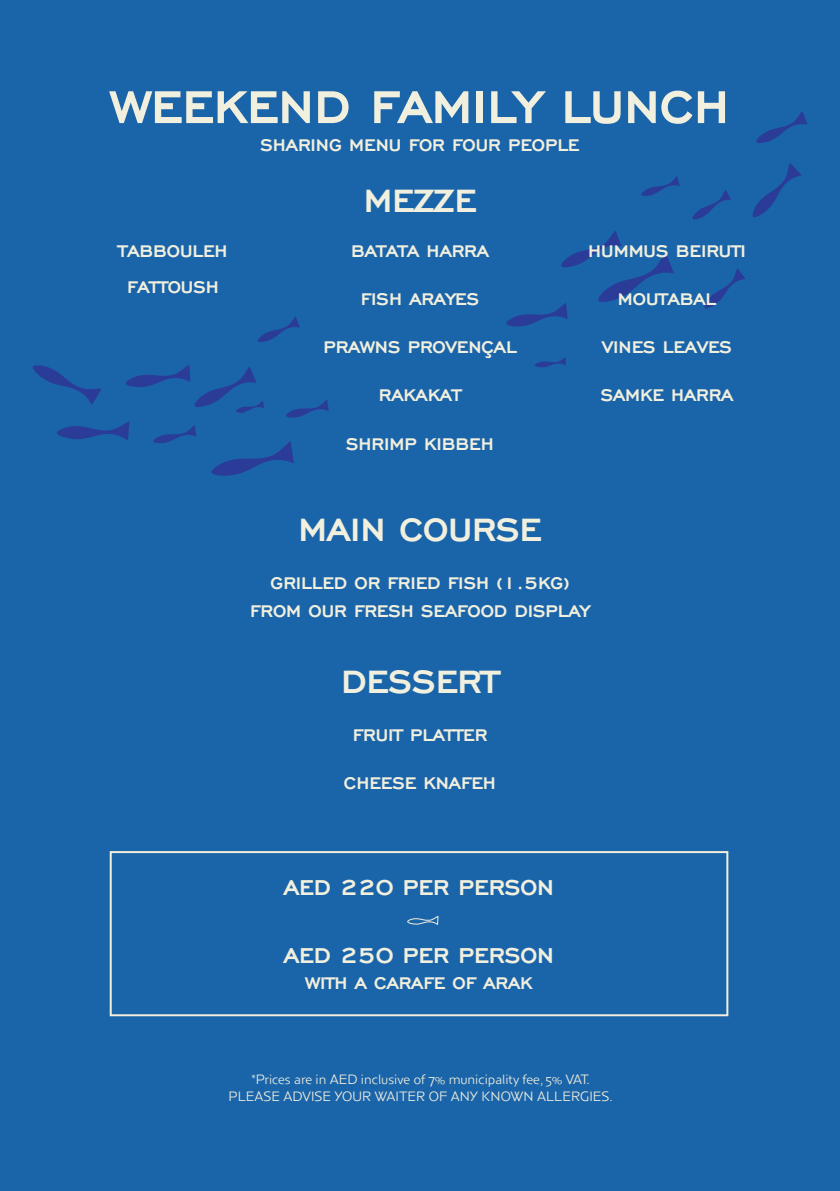
<style>
.page{position:relative;width:840px;height:1191px;background:#fff}
.page>*{position:absolute;margin:0;border:0;box-sizing:border-box;transform-origin:0 0}
.TITLES{font:700 60px "Engravers Gothic W01";color:#f1efdd}
.TITLES-2{font:700 42px "Engravers Gothic W01";color:#f1efdd}
.TITLES-3{font:700 28px "Engravers Gothic W01";color:#f1efdd}
.TITLES-4{font:700 22px "Engravers Gothic W01";color:#f1efdd}
.Section_title{font:700 22px "Engravers Gothic W01";color:#f1efdd}
.Description{font:300 14px "Anisette Std Petite";color:#f1efdd}
</style>
<div class="page">
<div style="left:0;top:0;width:839px;height:1191px;background:#1a64aa"></div>
<svg style="left:704px;top:268px;width:41px;height:41px"></svg>
<svg style="left:57px;top:421px;width:72px;height:19px"></svg>
<svg style="left:756px;top:111px;width:50px;height:32px"></svg>
<svg style="left:257px;top:316px;width:42px;height:26px"></svg>
<svg style="left:32px;top:365px;width:69px;height:40px"></svg>
<svg style="left:153px;top:425px;width:43px;height:18px"></svg>
<svg style="left:126px;top:365px;width:138px;height:49px"></svg>
<svg style="left:286px;top:400px;width:42px;height:18px"></svg>
<svg style="left:211px;top:441px;width:83px;height:35px"></svg>
<svg style="left:641px;top:176px;width:38px;height:20px"></svg>
<svg style="left:752px;top:163px;width:48px;height:54px"></svg>
<svg style="left:506px;top:231px;width:167px;height:96px"></svg>
<svg style="left:535px;top:358px;width:30px;height:9px"></svg>
<svg style="left:692px;top:190px;width:38px;height:29px"></svg>
<div style="left:110px;top:851px;width:618px;height:165px;border:2px solid #f1eedb"></div>
<svg style="left:407px;top:916px;width:31px;height:9px"></svg>
<p class="TITLES" style="left:111px;top:75px;width:619px">WEEKEND FAMILY LUNCH</p>
<p class="TITLES-4" style="left:260px;top:133px;width:320px">SHARING MENU FOR FOUR PEOPLE</p>
<p class="TITLES-4" style="left:118px;top:240px;width:111px">TABBOULEH</p>
<p class="TITLES-4" style="left:127px;top:276px;width:93px">FATTOUSH</p>
<p class="TITLES-2" style="left:363px;top:178px;width:114px">MEZZE</p>
<p class="TITLES-4" style="left:351px;top:240px;width:139px">BATATA HARRA</p>
<p class="TITLES-4" style="left:360px;top:288px;width:120px">FISH ARAYES</p>
<p class="TITLES-4" style="left:323px;top:336px;width:194px">PRAWNS PROVENÇAL</p>
<p class="TITLES-4" style="left:378px;top:384px;width:84px">RAKAKAT</p>
<p class="TITLES-4" style="left:346px;top:432px;width:149px">SHRIMP KIBBEH</p>
<p class="TITLES-4" style="left:588px;top:240px;width:159px">HUMMUS BEIRUTI</p>
<p class="TITLES-4" style="left:617px;top:288px;width:100px">MOUTABAL</p>
<p class="TITLES-4" style="left:601px;top:336px;width:131px">VINES LEAVES</p>
<p class="TITLES-4" style="left:600px;top:384px;width:134px">SAMKE HARRA</p>
<p class="TITLES-2" style="left:298px;top:507px;width:244px">MAIN COURSE</p>
<p class="Section_title" style="left:270px;top:571px;width:300px">GRILLED OR FRIED FISH (1.5KG)</p>
<p class="Section_title" style="left:250px;top:599px;width:341px">FROM OUR FRESH SEAFOOD DISPLAY</p>
<p class="TITLES-2" style="left:341px;top:659px;width:159px">DESSERT</p>
<p class="TITLES-4" style="left:352px;top:723px;width:136px">FRUIT PLATTER</p>
<p class="TITLES-4" style="left:344px;top:771px;width:153px">CHEESE KNAFEH</p>
<p class="TITLES-3" style="left:283px;top:872px;width:271px">AED 220 PER PERSON</p>
<p class="TITLES-3" style="left:283px;top:940px;width:271px">AED 250 PER PERSON</p>
<p class="TITLES-4" style="left:305px;top:971px;width:228px">WITH A CARAFE OF ARAK</p>
<p class="Description" style="left:251px;top:1071px;width:340px">*Prices are in AED inclusive of 7% municipality fee, 5% VAT.</p>
<p class="Description" style="left:228px;top:1088px;width:385px">PLEASE ADVISE YOUR WAITER OF ANY KNOWN ALLERGIES.</p>
</div>
